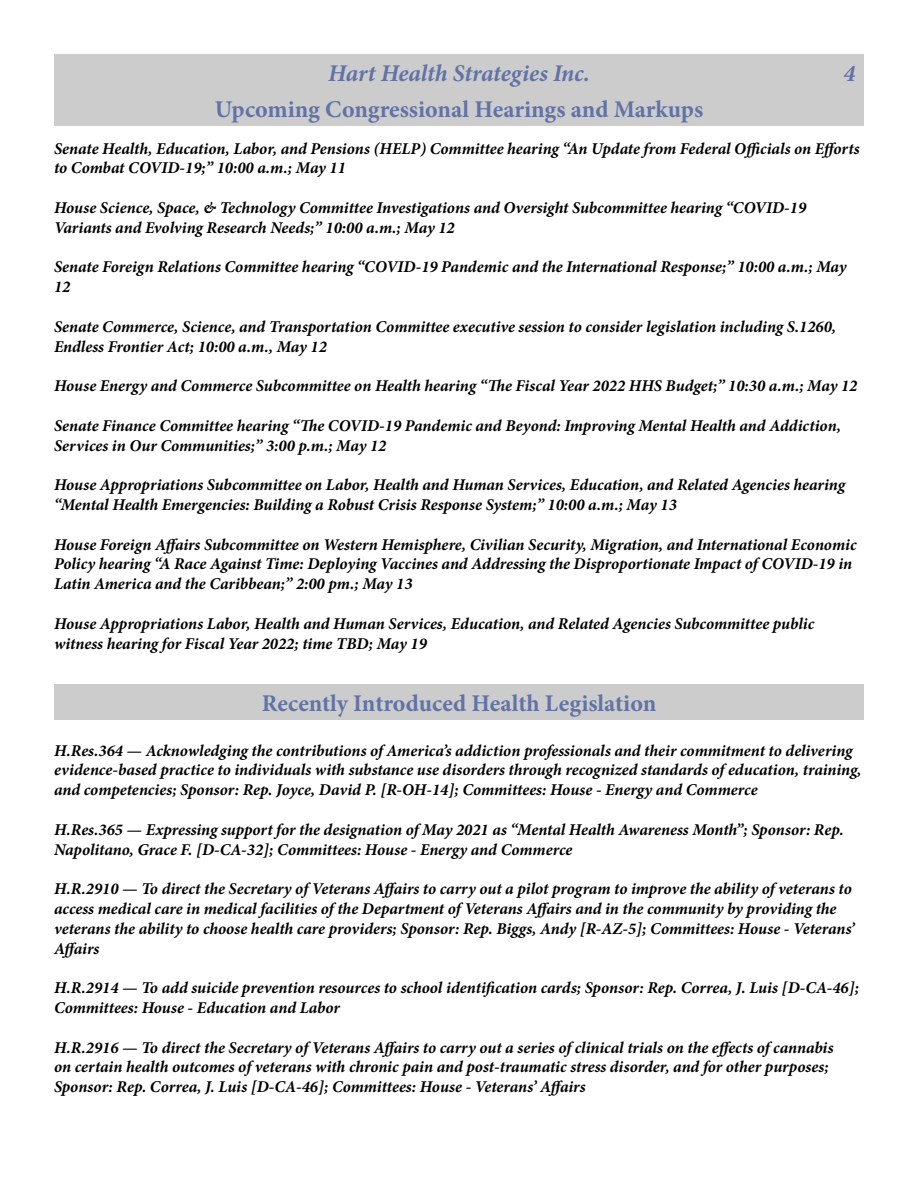
<style>
.page{position:relative;width:918px;height:1188px;background:#fff}
.page>*{position:absolute;margin:0;border:0;box-sizing:border-box;transform-origin:0 0}
.t1{font:700 24px "Minion Pro";color:#6172a6}
.t2{font:italic 700 24px "Minion Pro";letter-spacing:-.005em;color:#6172a6}
.t3{font:italic 700 16.5px/19.8px "Minion Pro";letter-spacing:-.005em;color:#000}
</style>
<div class="page">
<div style="left:54px;top:54px;width:810px;height:36px;background:#ccc"></div>
<div style="left:54px;top:90px;width:810px;height:36px;background:#ccc"></div>
<div style="left:54px;top:684px;width:810px;height:36px;background:#ccc"></div>
<h1 class="t2" style="left:328px;top:56px;width:263px">Hart Health Strategies Inc.</h1>
<h1 class="t2" style="left:844px;top:56px;width:13px">4</h1>
<h1 class="t1" style="left:215px;top:92px;width:490px">Upcoming Congressional Hearings and Markups</h1>
<p class="t3" style="left:54px;top:138px;width:807px">Senate Health, Education, Labor, and Pensions (HELP) Committee hearing “An Update from Federal Officials on Efforts to Combat COVID-19;” 10:00 a.m.; May 11</p>
<p class="t3" style="left:54px;top:198px;width:754px">House Science, Space, &amp; Technology Committee Investigations and Oversight Subcommittee hearing “COVID-19<br>Variants and Evolving Research Needs;” 10:00 a.m.; May 12</p>
<p class="t3" style="left:54px;top:257px;width:794px">Senate Foreign Relations Committee hearing “COVID-19 Pandemic and the International Response;” 10:00 a.m.; May<br>12</p>
<p class="t3" style="left:54px;top:316px;width:784px">Senate Commerce, Science, and Transportation Committee executive session to consider legislation including S.1260,<br>Endless Frontier Act; 10:00 a.m., May 12</p>
<p class="t3" style="left:54px;top:376px;width:805px">House Energy and Commerce Subcommittee on Health hearing “The Fiscal Year 2022 HHS Budget;” 10:30 a.m.; May 12</p>
<p class="t3" style="left:54px;top:415px;width:789px">Senate Finance Committee hearing “The COVID-19 Pandemic and Beyond: Improving Mental Health and Addiction,<br>Services in Our Communities;” 3:00 p.m.; May 12</p>
<p class="t3" style="left:54px;top:475px;width:793px">House Appropriations Subcommittee on Labor, Health and Human Services, Education, and Related Agencies hearing “Mental Health Emergencies: Building a Robust Crisis Response System;” 10:00 a.m.; May 13</p>
<p class="t3" style="left:54px;top:534px;width:804px">House Foreign Affairs Subcommittee on Western Hemisphere, Civilian Security, Migration, and International Economic<br>Policy hearing “A Race Against Time: Deploying Vaccines and Addressing the Disproportionate Impact of COVID-19 in<br>Latin America and the Caribbean;” 2:00 pm.; May 13</p>
<p class="t3" style="left:54px;top:613px;width:762px">House Appropriations Labor, Health and Human Services, Education, and Related Agencies Subcommittee public witness hearing for Fiscal Year 2022; time TBD; May 19</p>
<h1 class="t1" style="left:262px;top:686px;width:396px">Recently Introduced Health Legislation</h1>
<p class="t3" style="left:54px;top:740px;width:809px">H.Res.364 — Acknowledging the contributions of America’s addiction professionals and their commitment to delivering evidence-based practice to individuals with substance use disorders through recognized standards of education, training, and competencies; Sponsor: Rep. Joyce, David P. [R-OH-14]; Committees: House - Energy and Commerce</p>
<p class="t3" style="left:54px;top:819px;width:791px">H.Res.365 — Expressing support for the designation of May 2021 as “Mental Health Awareness Month”; Sponsor: Rep.<br>Napolitano, Grace F. [D-CA-32]; Committees: House - Energy and Commerce</p>
<p class="t3" style="left:54px;top:879px;width:802px">H.R.2910 — To direct the Secretary of Veterans Affairs to carry out a pilot program to improve the ability of veterans to access medical care in medical facilities of the Department of Veterans Affairs and in the community by providing the veterans the ability to choose health care providers; Sponsor: Rep. Biggs, Andy [R-AZ-5]; Committees: House - Veterans’ Affairs</p>
<p class="t3" style="left:54px;top:978px;width:807px">H.R.2914 — To add suicide prevention resources to school identification cards; Sponsor: Rep. Correa, J. Luis [D-CA-46];<br>Committees: House - Education and Labor</p>
<p class="t3" style="left:54px;top:1037px;width:781px">H.R.2916 — To direct the Secretary of Veterans Affairs to carry out a series of clinical trials on the effects of cannabis on certain health outcomes of veterans with chronic pain and post-traumatic stress disorder, and for other purposes;<br>Sponsor: Rep. Correa, J. Luis [D-CA-46]; Committees: House - Veterans’ Affairs</p>
</div>
